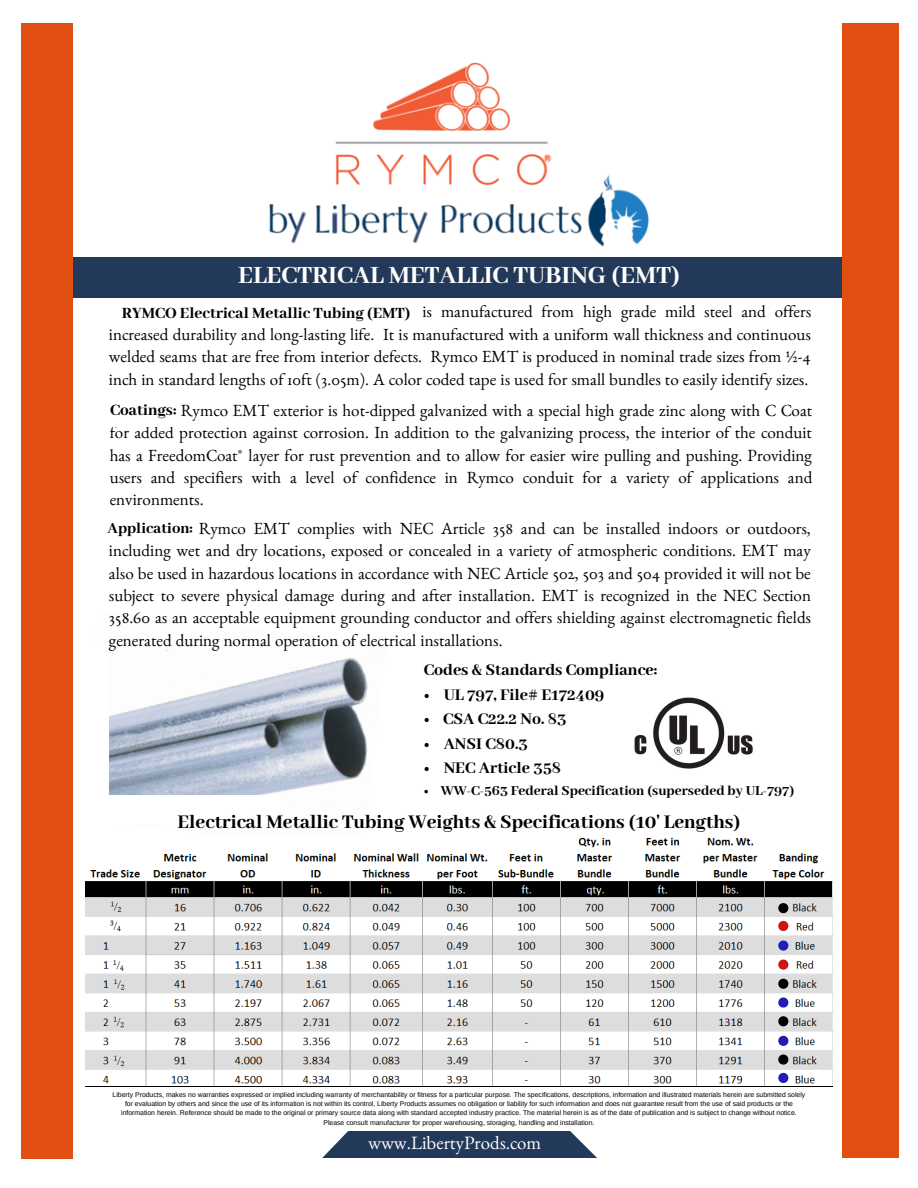
<style>
.page{position:relative;width:918px;height:1188px;background:#fff}
.page>*{position:absolute;margin:0;border:0;box-sizing:border-box;transform-origin:0 0}
.t1{font:800 27px "Abhaya Libre";color:#fff}
.t2{font:800 21px "Abhaya Libre";color:#000}
.t3{font:18.9px "Benne";color:#fff}
.t4{font:800 17.7px "Abhaya Libre";color:#000}
.t5{font:17.1px/22.4px "Benne";color:#000;text-align:justify}
.t6{font:800 17.1px "Abhaya Libre";color:#000}
.t7{font:800 16.65px "Abhaya Libre";color:#000}
.t8{font:800 15px "Abhaya Libre";color:#000}
.t9{font:6.9px/9.3px "Arimo";color:#000;text-align:center}
.s1{font-family:"Abhaya Libre";font-weight:800}
</style>
<div class="page">
<img style="left:109px;top:650px;width:259px;height:145px">
<img style="left:85px;top:837px;width:748px;height:249px">
<img style="left:634px;top:697px;width:119px;height:72px">
<img style="left:269px;top:62px;width:380px;height:185px">
<div style="left:31px;top:257px;width:828px;height:40px;background:#233959"></div>
<div style="left:21px;top:23px;width:52px;height:1135px;background:#e15012"></div>
<div style="left:842px;top:23px;width:56px;height:1135px;background:#e15012"></div>
<svg style="left:778px;top:903px;width:10px;height:10px"></svg>
<svg style="left:778px;top:921px;width:10px;height:10px"></svg>
<svg style="left:778px;top:941px;width:10px;height:10px"></svg>
<svg style="left:778px;top:979px;width:10px;height:10px"></svg>
<svg style="left:778px;top:1054px;width:10px;height:11px"></svg>
<svg style="left:778px;top:1016px;width:10px;height:10px"></svg>
<svg style="left:778px;top:960px;width:10px;height:10px"></svg>
<svg style="left:778px;top:997px;width:10px;height:11px"></svg>
<svg style="left:778px;top:1036px;width:10px;height:10px"></svg>
<svg style="left:778px;top:1073px;width:10px;height:10px"></svg>
<hr style="left:85px;top:1086px;width:748px;height:1px;background:#000">
<svg style="left:322px;top:1131px;width:275px;height:27px;background:#384c69"></svg>
<h1 class="t1" style="left:238px;top:260px;width:443px">ELECTRICAL METALLIC TUBING (EMT)</h1>
<p class="t5" style="left:109px;top:304px;width:704px;text-indent:13px"><span class="s1">RYMCO Electrical Metallic Tubing (EMT)</span>) is manufactured from high grade mild steel and offers increased durability and long-lasting life. It is manufactured with a uniform wall thickness and continuous welded seams that are free from interior defects. Rymco EMT is produced in nominal trade sizes from ½-4 inch in standard lengths of 10ft (3.05m). A color coded tape is used for small bundles to easily identify sizes.</p>
<p class="t5" style="left:110px;top:403px;width:704px">Coatings: Rymco EMT exterior is hot-dipped galvanized with a special high grade zinc along with C Coat for added protection against corrosion. In addition to the galvanizing process, the interior of the conduit has a FreedomCoat® layer for rust prevention and to allow for easier wire pulling and pushing. Providing users and specifiers with a level of confidence in Rymco conduit for a variety of applications and environments.</p>
<p class="t5" style="left:109px;top:304px;width:62px">RYMCO</p>
<p class="t5" style="left:192px;top:304px;width:168px">ectrical Metallic Tubing</p>
<p class="t6" style="left:110px;top:401px;width:68px">Coatings:</p>
<p class="t5" style="left:109px;top:521px;width:704px">Application: Rymco EMT complies with NEC Article 358 and can be installed indoors or outdoors, including wet and dry locations, exposed or concealed in a variety of atmospheric conditions. EMT may also be used in hazardous locations in accordance with NEC Article 502, 503 and 504 provided it will not be subject to severe physical damage during and after installation. EMT is recognized in the NEC Section 358.60 as an acceptable equipment grounding conductor and offers shielding against electromagnetic fields generated during normal operation of electrical installations.</p>
<p class="t7" style="left:108px;top:519px;width:87px">Application:</p>
<p class="t4" style="left:424px;top:660px;width:235px">Codes &amp; Standards Compliance:</p>
<p class="t4" style="left:424px;top:685px;width:182px">• UL 797, File# E172409</p>
<p class="t4" style="left:424px;top:709px;width:144px">• CSA C22.2 No. 83</p>
<p class="t4" style="left:424px;top:734px;width:105px">• ANSI C80.3</p>
<p class="t4" style="left:424px;top:759px;width:139px">• NEC Article 358</p>
<p class="t8" style="left:424px;top:782px;width:372px">• WW-C-563 Federal Specification (superseded by UL-797)</p>
<p class="t2" style="left:178px;top:810px;width:564px">Electrical Metallic Tubing Weights &amp; Specifications (10' Lengths)</p>
<p class="t9" style="left:113px;top:1090px;width:694px">Liberty Products, makes no warranties expressed or implied including warranty of merchantability or fitness for a particular purpose. The specifications, descriptions, information and illustrated materials herein are submitted solely for evaluation by others and since the use of its information is not within its control, Liberty Products assumes no obligation or liability for such information and does not guarantee result from the use of said products or the information herein. Reference should be made to the original or primary source data along with standard accepted industry practice. The material herein is as of the date of publication and is subject to change without notice.<br>Please consult manufacturer for proper warehousing, storaging, handling and installation.</p>
<p class="t3" style="left:368px;top:1137px;width:175px">www.LibertyProds.com</p>
</div>
